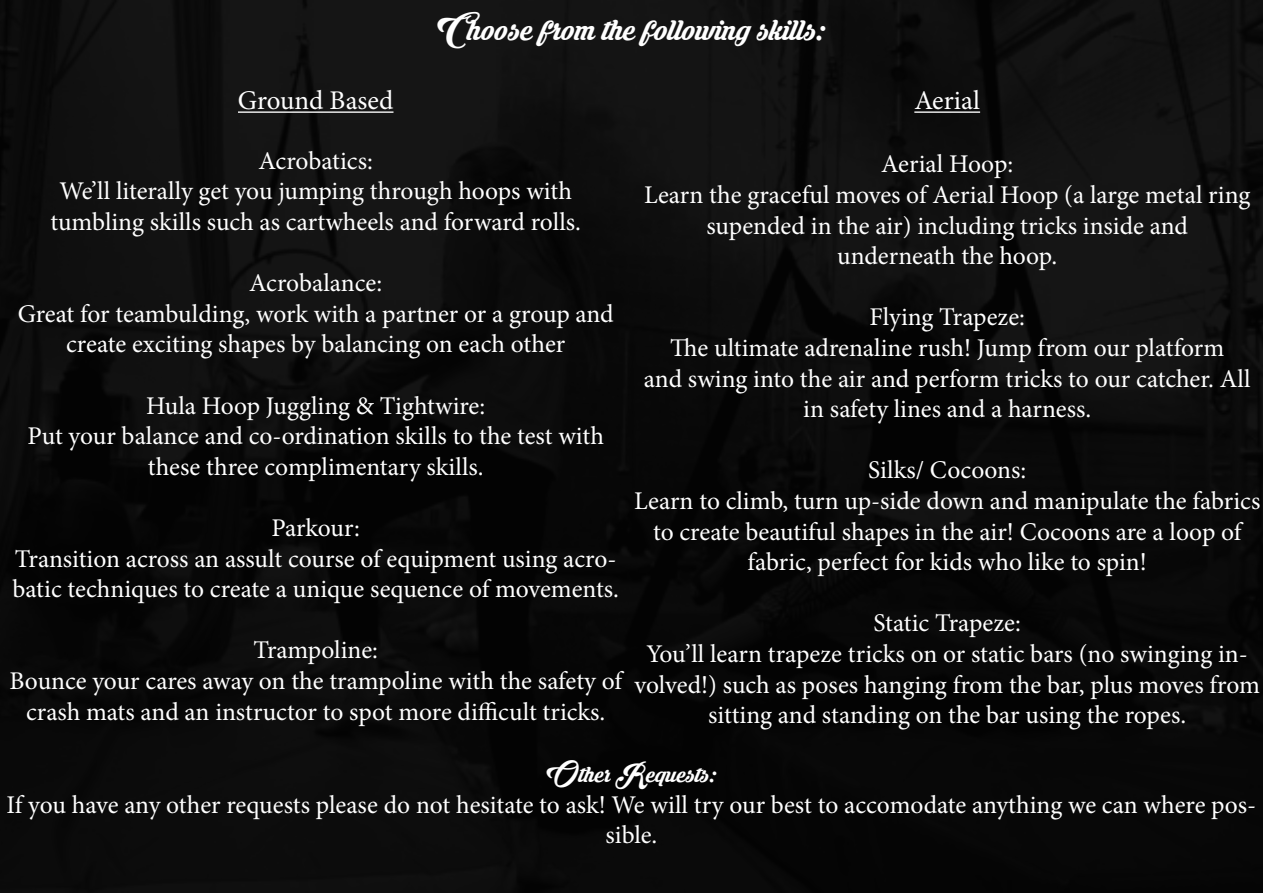
<style>
.page{position:relative;width:1263px;height:893px;background:#0b0b0b}
.page>*{position:absolute;margin:0;border:0;box-sizing:border-box;transform-origin:0 0}
.t1{font:36px "Krinkes Decor PERSONALUSE";color:#fff}
.t2{font:27px "Minion Pro";color:#fff}
.t3{font:27px "Krinkes Decor PERSONALUSE";color:#fff}
.t4{font:25.5px/30.6px "Minion Pro";color:#fff;text-align:center}
</style>
<div class="page">
<hr style="left:238px;top:111px;width:155px;height:2px;background:#fff">
<hr style="left:914px;top:111px;width:66px;height:2px;background:#fff">
<p class="t2" style="left:238px;top:83px;width:157px">Ground Based</p>
<h1 class="t1" style="left:437px;top:6px;width:390px">Choose from the following skills:</h1>
<p class="t2" style="left:914px;top:83px;width:67px">Aerial</p>
<p class="t4" style="left:51px;top:146px;width:532px">Acrobatics:<br>We’ll literally get you jumping through hoops with tumbling skills such as cartwheels and forward rolls.</p>
<p class="t4" style="left:18px;top:268px;width:598px">Acrobalance:<br>Great for teambulding, work with a partner or a group and create exciting shapes by balancing on each other</p>
<p class="t4" style="left:27px;top:390px;width:578px">Hula Hoop Juggling &amp; Tightwire:<br>Put your balance and co-ordination skills to the test with these three complimentary skills.</p>
<p class="t4" style="left:13px;top:513px;width:608px">Parkour:<br>Transition across an assult course of equipment using acro&shy;batic techniques to create a unique sequence of movements.</p>
<p class="t4" style="left:9px;top:635px;width:614px">Trampoline:<br>Bounce your cares away on the trampoline with the safety of crash mats and an instructor to spot more difficult tricks.</p>
<p class="t4" style="left:644px;top:149px;width:608px">Aerial Hoop:<br>Learn the graceful moves of Aerial Hoop (a large metal ring supended in the air) including tricks inside and underneath the hoop.</p>
<p class="t4" style="left:644px;top:302px;width:608px">Flying Trapeze:<br>The ultimate adrenaline rush! Jump from our platform<br>and swing into the air and perform tricks to our catcher. All in safety lines and a harness.</p>
<p class="t4" style="left:634px;top:455px;width:628px">Silks/ Cocoons:<br>Learn to climb, turn up-side down and manipulate the fabrics to create beautiful shapes in the air! Cocoons are a loop of fabric, perfect for kids who like to spin!</p>
<p class="t4" style="left:634px;top:608px;width:627px">Static Trapeze:<br>You’ll learn trapeze tricks on or static bars (no swinging in&shy;volved!) such as poses hanging from the bar, plus moves from sitting and standing on the bar using the ropes.</p>
<p class="t3" style="left:547px;top:757px;width:171px">Other Requests:</p>
<p class="t4" style="left:7px;top:789px;width:1251px">If you have any other requests please do not hesitate to ask! We will try our best to accomodate anything we can where pos&shy;sible.</p>
</div>
